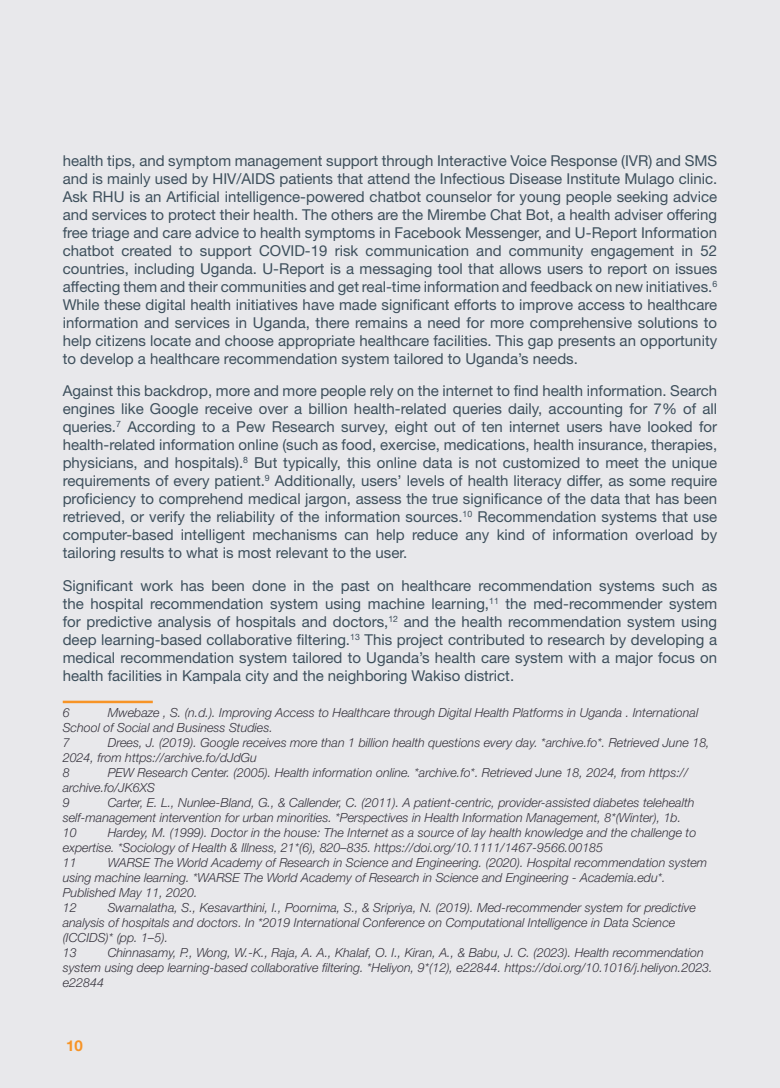
<style>
.page{position:relative;width:780px;height:1088px;background:#e8e8eb}
.page>*{position:absolute;margin:0;border:0;box-sizing:border-box;transform-origin:0 0}
.Body-text{font:15px/18px "Helvetica Neue LT 55 Rm";color:#3d4f5c;text-align:justify}
.t1{font:15px "Helvetica Neue LT 75 Bd";color:#f79426}
.Footnote{font:12.5px/15px "Helvetica Neue LT 46 Lt It";color:#36333d}
</style>
<div class="page">
<hr style="left:63px;top:701px;width:90px;height:2px;background:#f79426">
<p class="Body-text" style="left:63px;top:151px;width:656px">health tips, and symptom management support through Interactive Voice Response (IVR) and SMS and is mainly used by HIV/AIDS patients that attend the Infectious Disease Institute Mulago clinic.<br>Ask RHU is an Artificial intelligence-powered chatbot counselor for young people seeking advice and services to protect their health. The others are the Mirembe Chat Bot, a health adviser offering free triage and care advice to health symptoms in Facebook Messenger, and U-Report Information chatbot created to support COVID-19 risk communication and community engagement in 52 countries, including Uganda. U-Report is a messaging tool that allows users to report on issues affecting them and their communities and get real-time information and feedback on new initiatives.<sup>6<br></sup>While these digital health initiatives have made significant efforts to improve access to healthcare information and services in Uganda, there remains a need for more comprehensive solutions to help citizens locate and choose appropriate healthcare facilities. This gap presents an opportunity to develop a healthcare recommendation system tailored to Uganda’s needs.</p>
<p class="Body-text" style="left:63px;top:382px;width:656px">Against this backdrop, more and more people rely on the internet to find health information. Search engines like Google receive over a billion health-related queries daily, accounting for 7% of all queries.<sup>7</sup> According to a Pew Research survey, eight out of ten internet users have looked for health-related information online (such as food, exercise, medications, health insurance, therapies, physicians, and hospitals).<sup>8</sup> But typically, this online data is not customized to meet the unique requirements of every patient.<sup>9</sup> Additionally, users’ levels of health literacy differ, as some require proficiency to comprehend medical jargon, assess the true significance of the data that has been retrieved, or verify the reliability of the information sources.<sup>10</sup> Recommendation systems that use computer-based intelligent mechanisms can help reduce any kind of information overload by tailoring results to what is most relevant to the user.</p>
<p class="Body-text" style="left:63px;top:576px;width:656px">Significant work has been done in the past on healthcare recommendation systems such as the hospital recommendation system using machine learning,<sup>11</sup> the med-recommender system for predictive analysis of hospitals and doctors,<sup>12</sup> and the health recommendation system using deep learning-based collaborative filtering.<sup>13</sup> This project contributed to research by developing a medical recommendation system tailored to Uganda’s health care system with a major focus on health facilities in Kampala city and the neighboring Wakiso district.</p>
<p class="Footnote" style="left:63px;top:705px;width:8px">6</p>
<p class="Footnote" style="left:63px;top:705px;width:637px;text-indent:45px">Mwebaze , S. (n.d.). Improving Access to Healthcare through Digital Health Platforms in Uganda . International<br>School of Social and Business Studies.</p>
<p class="Footnote" style="left:63px;top:735px;width:8px">7</p>
<p class="Footnote" style="left:63px;top:735px;width:648px;text-indent:45px">Drees, J. (2019). Google receives more than 1 billion health questions every day. *archive.fo*. Retrieved June 18,<br>2024, from https://archive.fo/dJdGu</p>
<p class="Footnote" style="left:63px;top:765px;width:8px">8</p>
<p class="Footnote" style="left:63px;top:765px;width:627px;text-indent:45px">PEW Research Center. (2005). Health information online. *archive.fo*. Retrieved June 18, 2024, from https:// archive.fo/JK6XS</p>
<p class="Footnote" style="left:63px;top:795px;width:8px">9</p>
<p class="Footnote" style="left:63px;top:795px;width:633px;text-indent:45px">Carter, E. L., Nunlee-Bland, G., &amp; Callender, C. (2011). A patient-centric, provider-assisted diabetes telehealth self-management intervention for urban minorities. *Perspectives in Health Information Management, 8*(Winter), 1b.</p>
<p class="Footnote" style="left:63px;top:825px;width:15px">10</p>
<p class="Footnote" style="left:63px;top:825px;width:635px;text-indent:45px">Hardey, M. (1999). Doctor in the house: The Internet as a source of lay health knowledge and the challenge to expertise. *Sociology of Health &amp; Illness, 21*(6), 820–835. https://doi.org/10.1111/1467-9566.00185</p>
<p class="Footnote" style="left:63px;top:855px;width:15px">11</p>
<p class="Footnote" style="left:63px;top:855px;width:646px;text-indent:45px">WARSE The World Academy of Research in Science and Engineering. (2020). Hospital recommendation system using machine learning. *WARSE The World Academy of Research in Science and Engineering - Academia.edu*.<br>Published May 11, 2020.</p>
<p class="Footnote" style="left:63px;top:900px;width:15px">12</p>
<p class="Footnote" style="left:63px;top:900px;width:634px;text-indent:45px">Swarnalatha, S., Kesavarthini, I., Poornima, S., &amp; Sripriya, N. (2019). Med-recommender system for predictive analysis of hospitals and doctors. In *2019 International Conference on Computational Intelligence in Data Science (ICCIDS)* (pp. 1–5).</p>
<p class="Footnote" style="left:63px;top:945px;width:15px">13</p>
<p class="Footnote" style="left:63px;top:945px;width:651px;text-indent:45px">Chinnasamy, P., Wong, W.-K., Raja, A. A., Khalaf, O. I., Kiran, A., &amp; Babu, J. C. (2023). Health recommendation system using deep learning-based collaborative filtering. *Heliyon, 9*(12), e22844. https://doi.org/10.1016/j.heliyon.2023. e22844</p>
<p class="t1" style="left:66px;top:1036px;width:18px">10</p>
</div>
